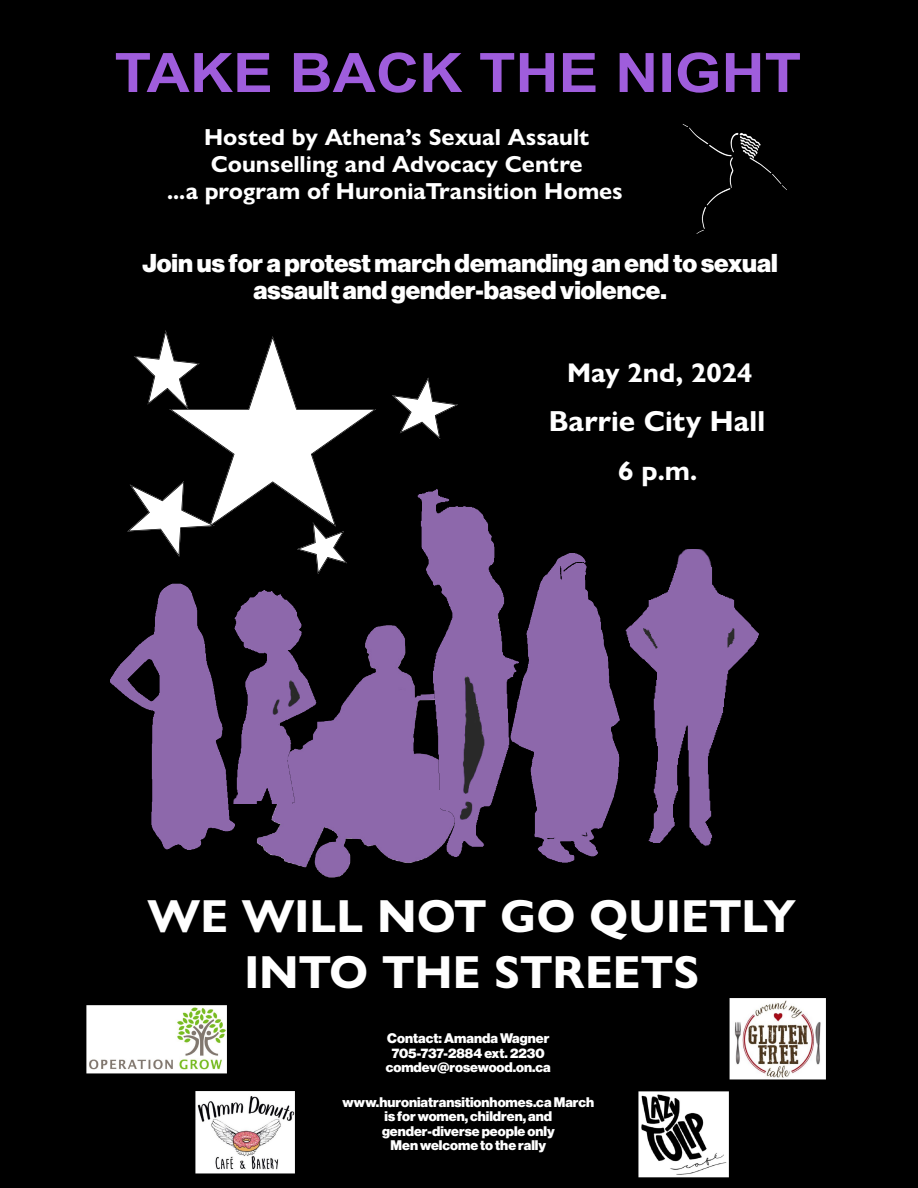
<style>
.page{position:relative;width:918px;height:1188px;background:#000}
.page>*{position:absolute;margin:0;border:0;box-sizing:border-box;transform-origin:0 0}
.t1{font:700 46.65px/55.9px "Gill Sans Nova";color:#fff;text-align:center}
.t2{font:700 29.1px "Gill Sans Nova";color:#fff}
.t3{font:700 27.15px "Gill Sans Nova";color:#fff}
.t4{font:25.2px/27px "N Haas Grotesk DS Pro 95 Blk";color:#fff;text-align:center}
.t5{font:700 23.25px/27px "Gill Sans Nova";color:#fff;text-align:center}
.t6{font:13.65px/14.5px "N Haas Grotesk DS Pro 95 Blk";color:#fff;text-align:center}
</style>
<div class="page">
<img style="left:222px;top:582px;width:271px;height:338px">
<img style="left:110px;top:583px;width:124px;height:267px">
<img style="left:192px;top:587px;width:153px;height:217px">
<img style="left:583px;top:527px;width:226px;height:338px">
<img style="left:529px;top:541px;width:123px;height:331px">
<img style="left:404px;top:477px;width:125px;height:399px">
<svg style="left:116px;top:52px;width:438px;height:41px;background:#402559"></svg>
<svg style="left:563px;top:53px;width:33px;height:39px"></svg>
<svg style="left:620px;top:52px;width:180px;height:41px;background:#472a63"></svg>
<svg style="left:127px;top:330px;width:249px;height:244px"></svg>
<div style="left:676px;top:115px;width:124px;height:123px;background:#000"></div>
<svg style="left:392px;top:378px;width:66px;height:61px"></svg>
<img style="left:86px;top:1006px;width:140px;height:67px">
<img style="left:639px;top:1091px;width:90px;height:86px">
<img style="left:729px;top:999px;width:97px;height:81px">
<img style="left:195px;top:1091px;width:99px;height:82px">
<h3 class="t5" style="left:167px;top:124px;width:457px">Hosted by Athena’s Sexual Assault<br>Counselling and Advocacy Centre<br>...a program of HuroniaTransition Homes</h3>
<h3 class="t4" style="left:142px;top:250px;width:637px">Join us for a protest march demanding an end to sexual assault and gender-based violence.</h3>
<h3 class="t3" style="left:567px;top:356px;width:187px">May 2nd, 2024</h3>
<h2 class="t2" style="left:549px;top:403px;width:218px">Barrie City Hall</h2>
<h3 class="t3" style="left:618px;top:454px;width:81px">6 p.m.</h3>
<h1 class="t1" style="left:148px;top:888px;width:650px">WE WILL NOT GO QUIETLY<br>INTO THE STREETS</h1>
<p class="t6" style="left:386px;top:1031px;width:167px">Contact: Amanda Wagner<br>705-737-2884 ext. 2230 comdev@rosewood.on.ca</p>
<p class="t6" style="left:343px;top:1095px;width:253px">www.huroniatransitionhomes.ca March is for women, children, and gender-diverse people only<br>Men welcome to the rally</p>
</div>
